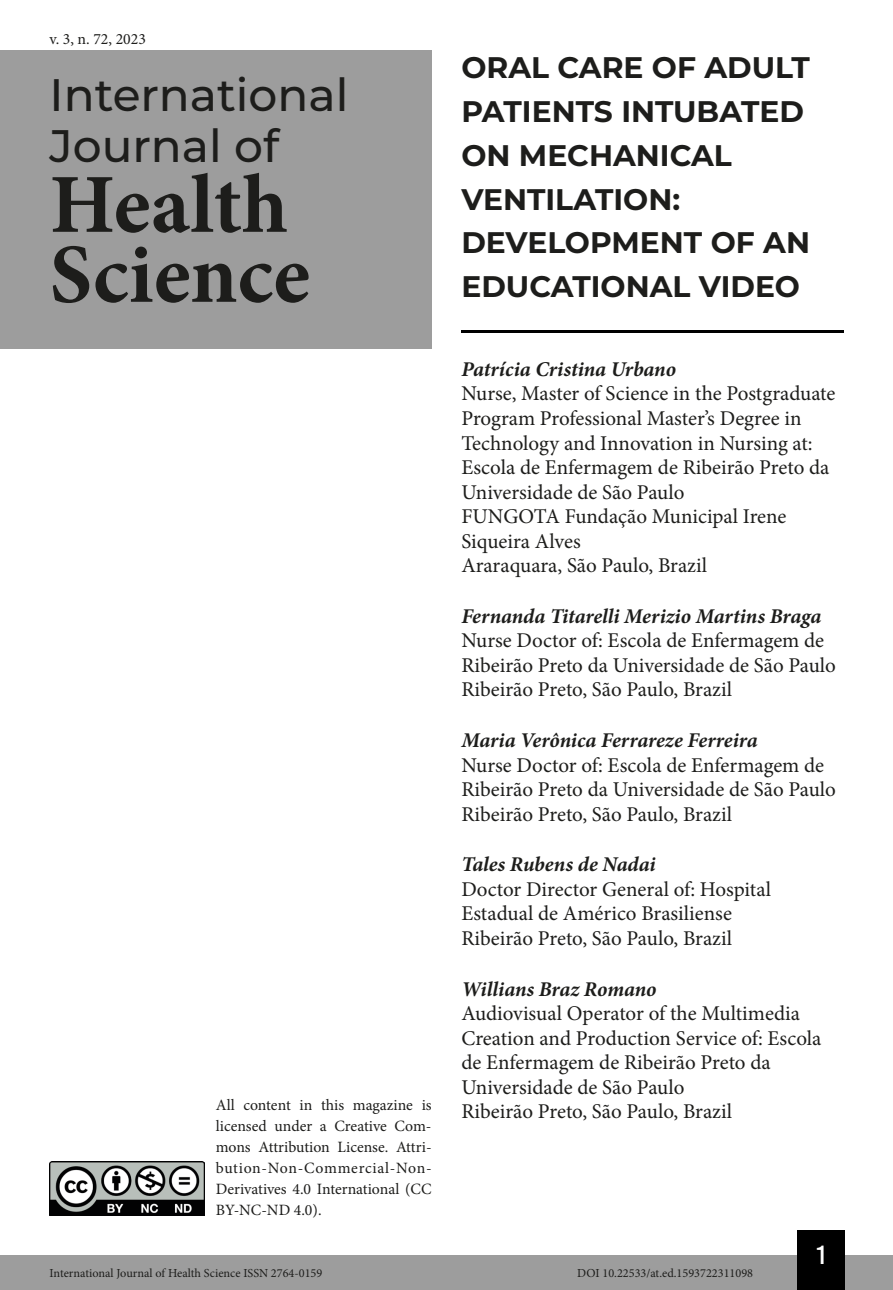
<style>
.page{position:relative;width:893px;height:1290px;background:#fff}
.page>*{position:absolute;margin:0;border:0;box-sizing:border-box;transform-origin:0 0}
.t1{font:700 84px/70px "Minion Pro";color:#1d1d1b}
.t2{font:500 45.5px/50.8px "Montserrat";color:#1d1d1b}
.t3{font:700 29.75px/43.8px "Montserrat";color:#1d1d1b}
.t4{font:26.25px "Bebas Kai";color:#fff}
.t5{font:21px/24.5px "Minion Pro";color:#1d1d1b}
.t6{font:italic 700 21px "Minion Pro";letter-spacing:-.005em;color:#1d1d1b}
.t7{font:15.75px/21px "Minion Pro";color:#1d1d1b;text-align:justify}
.t8{font:12.25px "Minion Pro";color:#1d1d1b}
</style>
<div class="page">
<div style="left:0;top:1255px;width:893px;height:35px;background:#9d9d9d"></div>
<div style="left:797px;top:1230px;width:48px;height:60px;background:#000"></div>
<img style="left:50px;top:1161px;width:154px;height:54px">
<div style="left:0;top:50px;width:432px;height:298px;background:#9d9d9d"></div>
<hr style="left:461px;top:330px;width:382px;height:3px;background:#000">
<p class="t7" style="left:50px;top:28px;width:98px">v. 3, n. 72, 2023</p>
<h2 class="t2" style="left:50px;top:68px;width:300px">International<br>Journal of</h2>
<h1 class="t1" style="left:50px;top:169px;width:262px">Health<br>Science</h1>
<p class="t7" style="left:216px;top:1095px;width:217px">All content in this magazine is licensed under a Creative Com&shy;mons Attribution License. Attri&shy;bution-Non-Commercial-Non-Derivatives 4.0 International (CC BY-NC-ND 4.0).</p>
<h3 class="t3" style="left:461px;top:44px;width:350px">ORAL CARE OF ADULT<br>PATIENTS INTUBATED<br>ON MECHANICAL<br>VENTILATION:<br>DEVELOPMENT OF AN<br>EDUCATIONAL VIDEO</h3>
<p class="t6" style="left:461px;top:354px;width:216px">Patrícia Cristina Urbano</p>
<p class="t5" style="left:461px;top:382px;width:376px">Nurse, Master of Science in the Postgraduate Program Professional Master’s Degree in Technology and Innovation in Nursing at:<br>Escola de Enfermagem de Ribeirão Preto da Universidade de São Paulo<br>FUNGOTA Fundação Municipal Irene Siqueira Alves<br>Araraquara, São Paulo, Brazil</p>
<p class="t6" style="left:461px;top:601px;width:362px">Fernanda Titarelli Merizio Martins Braga</p>
<p class="t5" style="left:461px;top:628px;width:376px">Nurse Doctor of: Escola de Enfermagem de<br>Ribeirão Preto da Universidade de São Paulo<br>Ribeirão Preto, São Paulo, Brazil</p>
<p class="t6" style="left:461px;top:725px;width:298px">Maria Verônica Ferrareze Ferreira</p>
<p class="t5" style="left:461px;top:753px;width:376px">Nurse Doctor of: Escola de Enfermagem de<br>Ribeirão Preto da Universidade de São Paulo<br>Ribeirão Preto, São Paulo, Brazil</p>
<p class="t6" style="left:461px;top:850px;width:196px">Tales Rubens de Nadai</p>
<p class="t5" style="left:461px;top:877px;width:311px">Doctor Director General of: Hospital<br>Estadual de Américo Brasiliense<br>Ribeirão Preto, São Paulo, Brazil</p>
<p class="t6" style="left:461px;top:974px;width:197px">Willians Braz Romano</p>
<p class="t5" style="left:461px;top:1001px;width:362px">Audiovisual Operator of the Multimedia Creation and Production Service of: Escola de Enfermagem de Ribeirão Preto da Universidade de São Paulo<br>Ribeirão Preto, São Paulo, Brazil</p>
<p class="t4" style="left:817px;top:1241px;width:10px">1</p>
<p class="t8" style="left:50px;top:1265px;width:274px">International Journal of Health Science ISSN 2764-0159</p>
<p class="t8" style="left:577px;top:1265px;width:177px">DOI 10.22533/at.ed.1593722311098</p>
</div>
